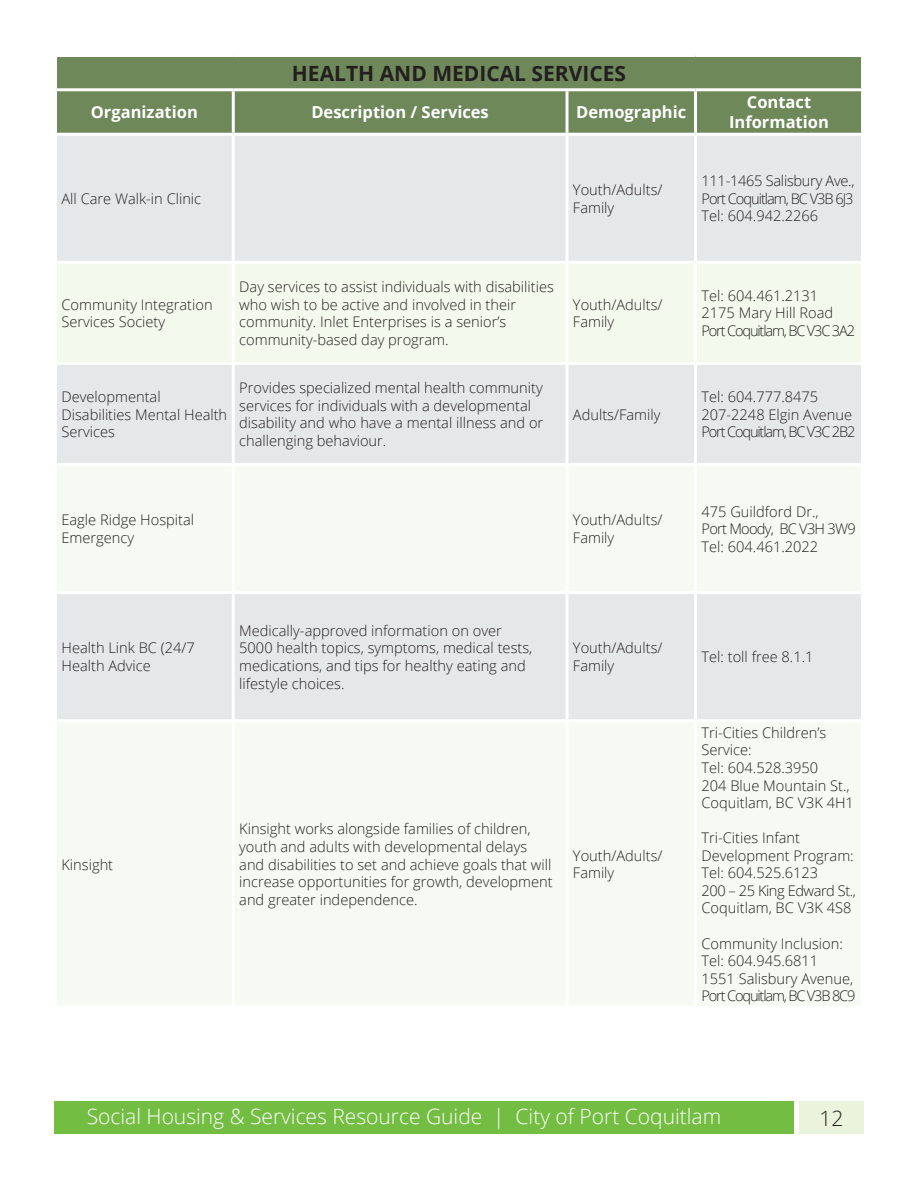
<style>
.page{position:relative;width:918px;height:1188px;background:#fff}
.page>*{position:absolute;margin:0;border:0;box-sizing:border-box;transform-origin:0 0}
.t1{font:300 21px "Open Sans";color:#fff}
.t2{font:700 21px "Open Sans";color:#231f20}
.t3{font:300 21px "Open Sans";color:#231f20}
.t4{font:700 16.5px/19.8px "Open Sans";color:#fff;text-align:center}
.t5{font:300 14.7px/17.5px "Open Sans";color:#231f20}
</style>
<div class="page">
<div style="left:54px;top:1102px;width:740px;height:32px;background:#74bd43"></div>
<div style="left:799px;top:1102px;width:65px;height:32px;background:#eaf3dc"></div>
<div style="left:57px;top:57px;width:804px;height:76px;background:#6e885a"></div>
<div style="left:57px;top:136px;width:804px;height:327px;background:#e6e7e9"></div>
<div style="left:57px;top:264px;width:804px;height:98px;background:#f4f9ed"></div>
<svg style="left:57px;top:466px;width:804px;height:539px;fill:#f6faf2"></svg>
<hr style="left:54px;top:88px;width:179px;height:3px;background:#fff">
<hr style="left:233px;top:88px;width:334px;height:3px;background:#fff">
<hr style="left:232px;top:91px;width:3px;height:42px;background:#fff">
<hr style="left:567px;top:88px;width:129px;height:3px;background:#fff">
<hr style="left:566px;top:91px;width:2px;height:42px;background:#fff">
<hr style="left:696px;top:88px;width:168px;height:3px;background:#fff">
<hr style="left:694px;top:91px;width:3px;height:42px;background:#fff">
<hr style="left:232px;top:365px;width:3px;height:98px;background:#fff">
<hr style="left:566px;top:365px;width:2px;height:98px;background:#fff">
<hr style="left:694px;top:365px;width:3px;height:98px;background:#fff">
<hr style="left:232px;top:136px;width:3px;height:125px;background:#fff">
<hr style="left:566px;top:136px;width:2px;height:125px;background:#fff">
<hr style="left:694px;top:136px;width:3px;height:125px;background:#fff">
<hr style="left:54px;top:261px;width:179px;height:3px;background:#fff">
<hr style="left:233px;top:261px;width:334px;height:3px;background:#fff">
<hr style="left:232px;top:264px;width:3px;height:98px;background:#fff">
<hr style="left:567px;top:261px;width:129px;height:3px;background:#fff">
<hr style="left:566px;top:264px;width:2px;height:98px;background:#fff">
<hr style="left:696px;top:261px;width:168px;height:3px;background:#fff">
<hr style="left:694px;top:264px;width:3px;height:98px;background:#fff">
<hr style="left:54px;top:362px;width:179px;height:3px;background:#fff">
<hr style="left:233px;top:362px;width:334px;height:3px;background:#fff">
<hr style="left:567px;top:362px;width:129px;height:3px;background:#fff">
<hr style="left:696px;top:362px;width:168px;height:3px;background:#fff">
<hr style="left:232px;top:466px;width:3px;height:125px;background:#fff">
<hr style="left:566px;top:466px;width:2px;height:125px;background:#fff">
<hr style="left:694px;top:466px;width:3px;height:125px;background:#fff">
<hr style="left:54px;top:591px;width:179px;height:3px;background:#fff">
<hr style="left:233px;top:591px;width:334px;height:3px;background:#fff">
<hr style="left:232px;top:594px;width:3px;height:125px;background:#fff">
<hr style="left:567px;top:591px;width:129px;height:3px;background:#fff">
<hr style="left:566px;top:594px;width:2px;height:125px;background:#fff">
<hr style="left:696px;top:591px;width:168px;height:3px;background:#fff">
<hr style="left:694px;top:594px;width:3px;height:125px;background:#fff">
<hr style="left:54px;top:719px;width:179px;height:3px;background:#fff">
<hr style="left:233px;top:719px;width:334px;height:3px;background:#fff">
<hr style="left:232px;top:722px;width:3px;height:284px;background:#fff">
<hr style="left:567px;top:719px;width:129px;height:3px;background:#fff">
<hr style="left:566px;top:722px;width:2px;height:284px;background:#fff">
<hr style="left:696px;top:719px;width:168px;height:3px;background:#fff">
<hr style="left:694px;top:722px;width:3px;height:284px;background:#fff">
<h1 class="t2" style="left:292px;top:58px;width:336px">HEALTH AND MEDICAL SERVICES</h1>
<p class="t4" style="left:91px;top:102px;width:109px">Organization</p>
<p class="t4" style="left:311px;top:102px;width:179px">Description / Services</p>
<p class="t4" style="left:576px;top:102px;width:111px">Demographic</p>
<p class="t4" style="left:729px;top:92px;width:101px">Contact<br>Information</p>
<p class="t5" style="left:62px;top:189px;width:141px">All Care Walk-in Clinic</p>
<p class="t5" style="left:573px;top:181px;width:91px">Youth/Adults/<br>Family</p>
<p class="t5" style="left:702px;top:172px;width:155px;text-align:justify">111-1465 Salisbury Ave., Port Coquitlam, BC V3B 6J3<br>Tel: 604.942.2266</p>
<p class="t5" style="left:62px;top:295px;width:153px">Community Integration<br>Services Society</p>
<p class="t5" style="left:239px;top:278px;width:316px">Day services to assist individuals with disabilities who wish to be active and involved in their community. Inlet Enterprises is a senior’s community-based day program.</p>
<p class="t5" style="left:62px;top:388px;width:167px">Developmental<br>Disabilities Mental Health<br>Services</p>
<p class="t5" style="left:239px;top:379px;width:306px">Provides specialized mental health community services for individuals with a developmental disability and who have a mental illness and or challenging behaviour.</p>
<p class="t5" style="left:573px;top:295px;width:91px">Youth/Adults/<br>Family</p>
<p class="t5" style="left:702px;top:286px;width:155px">Tel: 604.461.2131<br>2175 Mary Hill Road<br>Port Coquitlam, BC V3C 3A2</p>
<p class="t5" style="left:573px;top:405px;width:89px">Adults/Family</p>
<p class="t5" style="left:702px;top:388px;width:155px">Tel: 604.777.8475<br>207-2248 Elgin Avenue<br>Port Coquitlam, BC V3C 2B2</p>
<p class="t5" style="left:62px;top:511px;width:134px">Eagle Ridge Hospital<br>Emergency</p>
<p class="t5" style="left:573px;top:511px;width:91px">Youth/Adults/<br>Family</p>
<p class="t5" style="left:702px;top:502px;width:156px">475 Guildford Dr.,<br>Port Moody, BC V3H 3W9<br>Tel: 604.461.2022</p>
<p class="t5" style="left:62px;top:639px;width:135px">Health Link BC (24/7<br>Health Advice</p>
<p class="t5" style="left:62px;top:855px;width:53px">Kinsight</p>
<p class="t5" style="left:239px;top:621px;width:295px">Medically-approved information on over 5000 health topics, symptoms, medical tests, medications, and tips for healthy eating and lifestyle choices.</p>
<p class="t5" style="left:239px;top:820px;width:315px">Kinsight works alongside families of children, youth and adults with developmental delays and disabilities to set and achieve goals that will increase opportunities for growth, development and greater independence.</p>
<p class="t5" style="left:573px;top:639px;width:91px">Youth/Adults/<br>Family</p>
<p class="t5" style="left:702px;top:648px;width:114px">Tel: toll free 8.1.1</p>
<p class="t5" style="left:573px;top:846px;width:91px">Youth/Adults/<br>Family</p>
<p class="t5" style="left:702px;top:723px;width:154px">Tri-Cities Children’s<br>Service:<br>Tel: 604.528.3950<br>204 Blue Mountain St.,<br>Coquitlam, BC V3K 4H1</p>
<p class="t5" style="left:702px;top:829px;width:156px">Tri-Cities Infant<br>Development Program:<br>Tel: 604.525.6123<br>200 – 25 King Edward St.,<br>Coquitlam, BC V3K 4S8</p>
<p class="t5" style="left:702px;top:934px;width:155px">Community Inclusion:<br>Tel: 604.945.6811<br>1551 Salisbury Avenue,<br>Port Coquitlam, BC V3B 8C9</p>
<h1 class="t1" style="left:87px;top:1102px;width:636px">Social Housing &amp; Services Resource Guide | City of Port Coquitlam</h1>
<h1 class="t3" style="left:820px;top:1104px;width:25px">12</h1>
</div>
